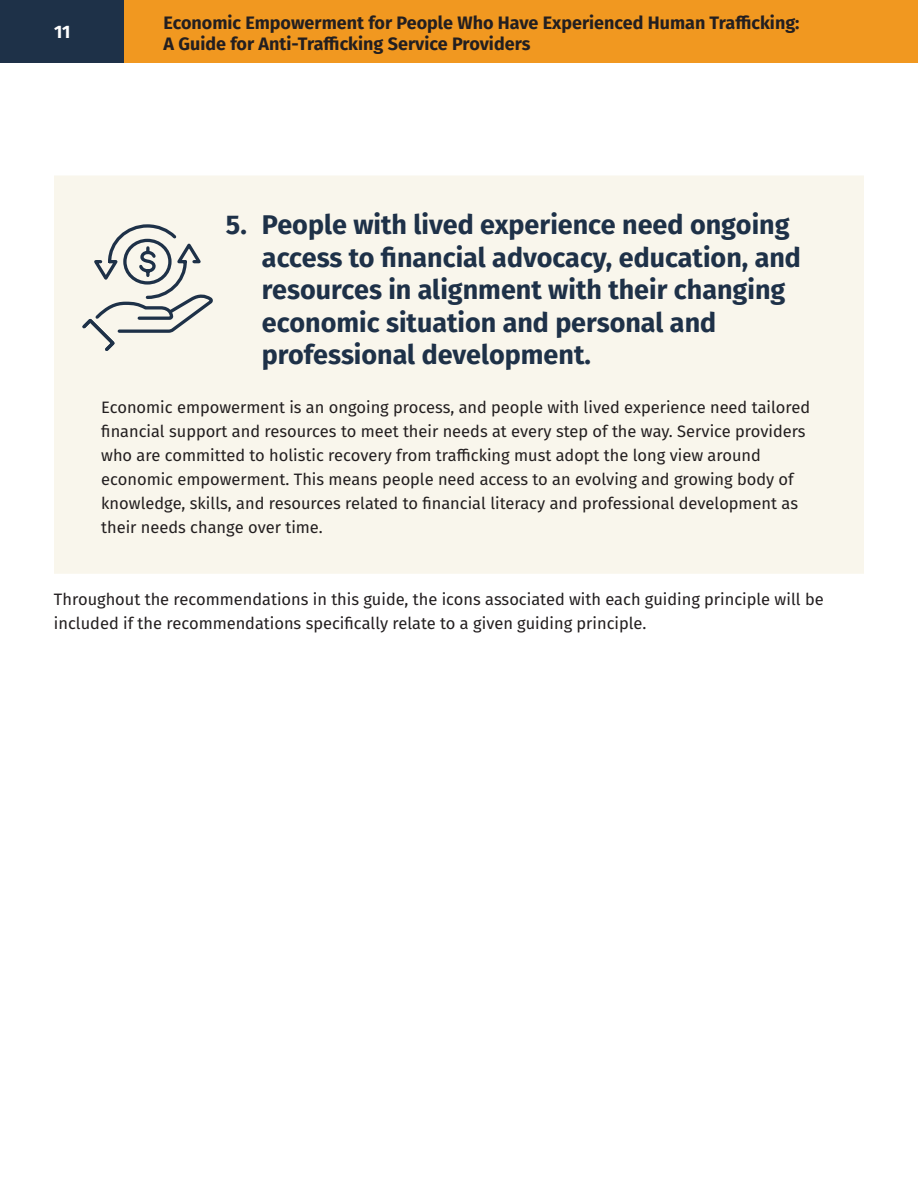
<style>
.page{position:relative;width:918px;height:1188px;background:#fff}
.page>*{position:absolute;margin:0;border:0;box-sizing:border-box;transform-origin:0 0}
.t1{font:700 27px/32.4px "Fira Sans";color:#1e3148}
.t2{font:700 18px/21.6px "Fira Sans";color:#231f20}
.t3{font:700 18px "Fira Sans";color:#fff}
.t4{font:16.5px/24px "Fira Sans";color:#231f20}
</style>
<div class="page">
<div style="left:0;top:0;width:124px;height:62px;background:#1e3148"></div>
<div style="left:124px;top:0;width:794px;height:62px;background:#f19820"></div>
<div style="left:54px;top:176px;width:810px;height:398px;background:#f9f6ec"></div>
<svg style="left:79px;top:223px;width:137px;height:131px;background:#dadad4"></svg>
<p class="t3" style="left:54px;top:16px;width:18px">11</p>
<p class="t2" style="left:164px;top:10px;width:637px">Economic Empowerment for People Who Have Experienced Human Trafficking:<br>A Guide for Anti-Trafficking Service Providers</p>
<p class="t1" style="left:262px;top:207px;width:540px;text-indent:-36px">5 . People with lived experience need ongoing access to financial advocacy, education, and resources in alignment with their changing economic situation and personal and professional development .</p>
<p class="t4" style="left:101px;top:395px;width:711px">Economic empowerment is an ongoing process, and people with lived experience need tailored financial support and resources to meet their needs at every step of the way. Service providers who are committed to holistic recovery from trafficking must adopt the long view around economic empowerment. This means people need access to an evolving and growing body of knowledge, skills, and resources related to financial literacy and professional development as their needs change over time.</p>
<p class="t4" style="left:54px;top:587px;width:771px">Throughout the recommendations in this guide, the icons associated with each guiding principle will be included if the recommendations specifically relate to a given guiding principle.</p>
</div>
